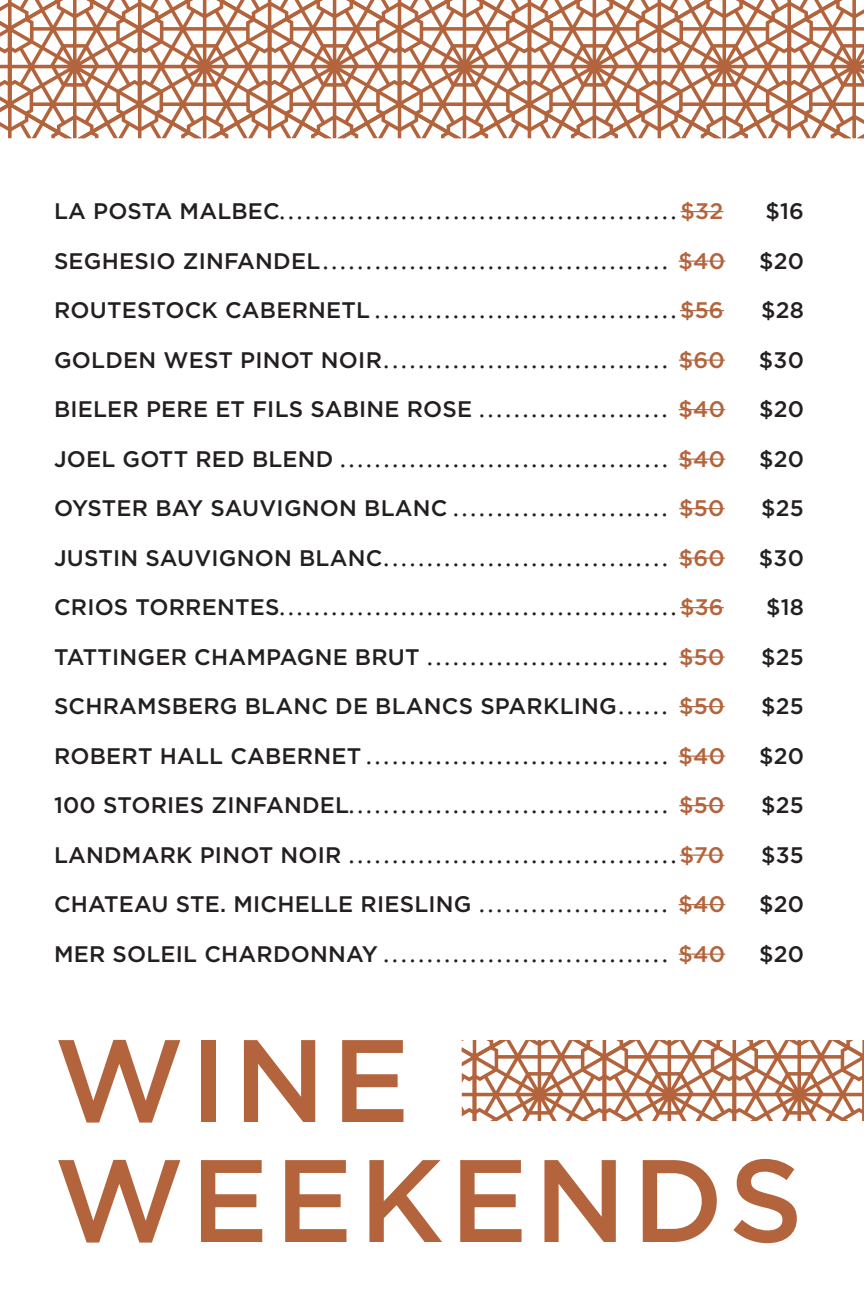
<style>
.page{position:relative;width:864px;height:1296px;background:#fff}
.page>*{position:absolute;margin:0;border:0;box-sizing:border-box;transform-origin:0 0}
.t1{font:500 117px/120px "Gotham";letter-spacing:.05em;color:#b3643c}
.items{font:italic 30px "Baskerville";color:#241e1b}
.items-2{font:500 22.5px "Gotham";letter-spacing:.01em;color:#231f20}
.s1{font-family:"Gotham";font-weight:500;font-style:normal;font-size:22.5px;color:#231f20}
.s2{font-family:"Gotham";font-weight:500;font-style:normal;font-size:22.5px;color:#b3643c}
.s3{font-family:"Baskerville";font-weight:400;font-style:italic;font-size:30px;color:#241e1b}
.s4{color:#b3643c}
</style>
<div class="page">
<hr style="left:681px;top:211px;width:42px;height:1px;background:#b3643c">
<hr style="left:679px;top:261px;width:46px;height:1px;background:#b3643c">
<hr style="left:680px;top:310px;width:44px;height:1px;background:#b3643c">
<hr style="left:679px;top:360px;width:46px;height:1px;background:#b3643c">
<hr style="left:679px;top:409px;width:46px;height:1px;background:#b3643c">
<hr style="left:679px;top:459px;width:46px;height:1px;background:#b3643c">
<hr style="left:679px;top:508px;width:46px;height:1px;background:#b3643c">
<hr style="left:679px;top:558px;width:46px;height:1px;background:#b3643c">
<hr style="left:680px;top:607px;width:44px;height:1px;background:#b3643c">
<hr style="left:679px;top:657px;width:46px;height:1px;background:#b3643c">
<hr style="left:679px;top:706px;width:46px;height:1px;background:#b3643c">
<hr style="left:679px;top:756px;width:46px;height:1px;background:#b3643c">
<hr style="left:679px;top:805px;width:46px;height:1px;background:#b3643c">
<hr style="left:680px;top:855px;width:44px;height:1px;background:#b3643c">
<hr style="left:679px;top:904px;width:46px;height:1px;background:#b3643c">
<hr style="left:679px;top:954px;width:46px;height:1px;background:#b3643c">
<svg style="left:0;top:0;width:864px;height:138px"></svg>
<svg style="left:462px;top:1040px;width:402px;height:81px"></svg>
<p class="items" style="left:54px;top:190px;width:671px"><span class="s1">LA POSTA MALBEC</span>..............................................<span class="s2">$32</span></p>
<p class="items-2" style="left:765px;top:196px;width:40px">$16</p>
<p class="items" style="left:54px;top:239px;width:673px"><span class="s1">SEGHESIO ZINFANDEL</span>........................................ <span class="s2">$40</span></p>
<p class="items-2" style="left:759px;top:246px;width:46px">$20</p>
<p class="items" style="left:54px;top:289px;width:671px"><span class="s1">ROUTESTOCK CABERNETL</span> ...................................<span class="s2">$56</span></p>
<p class="items-2" style="left:761px;top:295px;width:44px">$28</p>
<p class="items" style="left:54px;top:338px;width:672px"><span class="s1">GOLDEN WEST PINOT NOIR</span>................................. <span class="s2">$60</span></p>
<p class="items-2" style="left:759px;top:345px;width:47px">$30</p>
<p class="items-2" style="left:54px;top:394px;width:673px">BIELER PERE ET FILS SABINE ROSE <span class="s3">......................</span> <span class="s4">$40</span></p>
<p class="items-2" style="left:759px;top:394px;width:46px">$20</p>
<p class="items" style="left:54px;top:437px;width:673px"><span class="s1">JOEL GOTT RED BLEND</span> ...................................... <span class="s2">$40</span></p>
<p class="items-2" style="left:759px;top:444px;width:46px">$20</p>
<p class="items" style="left:54px;top:487px;width:672px"><span class="s1">OYSTER BAY SAUVIGNON BLANC</span> ......................... <span class="s2">$50</span></p>
<p class="items-2" style="left:761px;top:493px;width:44px">$25</p>
<p class="items" style="left:54px;top:536px;width:672px"><span class="s1">JUSTIN SAUVIGNON BLANC</span>................................. <span class="s2">$60</span></p>
<p class="items-2" style="left:759px;top:543px;width:47px">$30</p>
<p class="items" style="left:54px;top:586px;width:671px"><span class="s1">CRIOS TORRENTES</span>..............................................<span class="s2">$36</span></p>
<p class="items-2" style="left:766px;top:592px;width:39px">$18</p>
<p class="items" style="left:54px;top:635px;width:672px"><span class="s1">TATTINGER CHAMPAGNE BRUT</span> ............................ <span class="s2">$50</span></p>
<p class="items-2" style="left:761px;top:642px;width:44px">$25</p>
<p class="items-2" style="left:54px;top:691px;width:672px">SCHRAMSBERG BLANC DE BLANCS SPARKLING<span class="s3">......</span> <span class="s4">$50</span></p>
<p class="items-2" style="left:761px;top:691px;width:44px">$25</p>
<p class="items" style="left:54px;top:734px;width:673px"><span class="s1">ROBERT HALL CABERNET</span> ................................... <span class="s2">$40</span></p>
<p class="items-2" style="left:759px;top:741px;width:46px">$20</p>
<p class="items" style="left:54px;top:784px;width:672px"><span class="s1">100 STORIES ZINFANDEL</span>..................................... <span class="s2">$50</span></p>
<p class="items-2" style="left:761px;top:790px;width:44px">$25</p>
<p class="items" style="left:54px;top:833px;width:671px"><span class="s1">LANDMARK PINOT NOIR</span> ......................................<span class="s2">$70</span></p>
<p class="items-2" style="left:761px;top:840px;width:44px">$35</p>
<p class="items-2" style="left:54px;top:889px;width:673px">CHATEAU STE. MICHELLE RIESLING <span class="s3">......................</span> <span class="s4">$40</span></p>
<p class="items-2" style="left:759px;top:889px;width:46px">$20</p>
<p class="items" style="left:54px;top:932px;width:673px"><span class="s1">MER SOLEIL CHARDONNAY</span> ................................. <span class="s2">$40</span></p>
<p class="items-2" style="left:759px;top:939px;width:46px">$20</p>
<h1 class="t1" style="left:54px;top:1019px;width:751px">WINE<br>WEEKENDS</h1>
</div>
